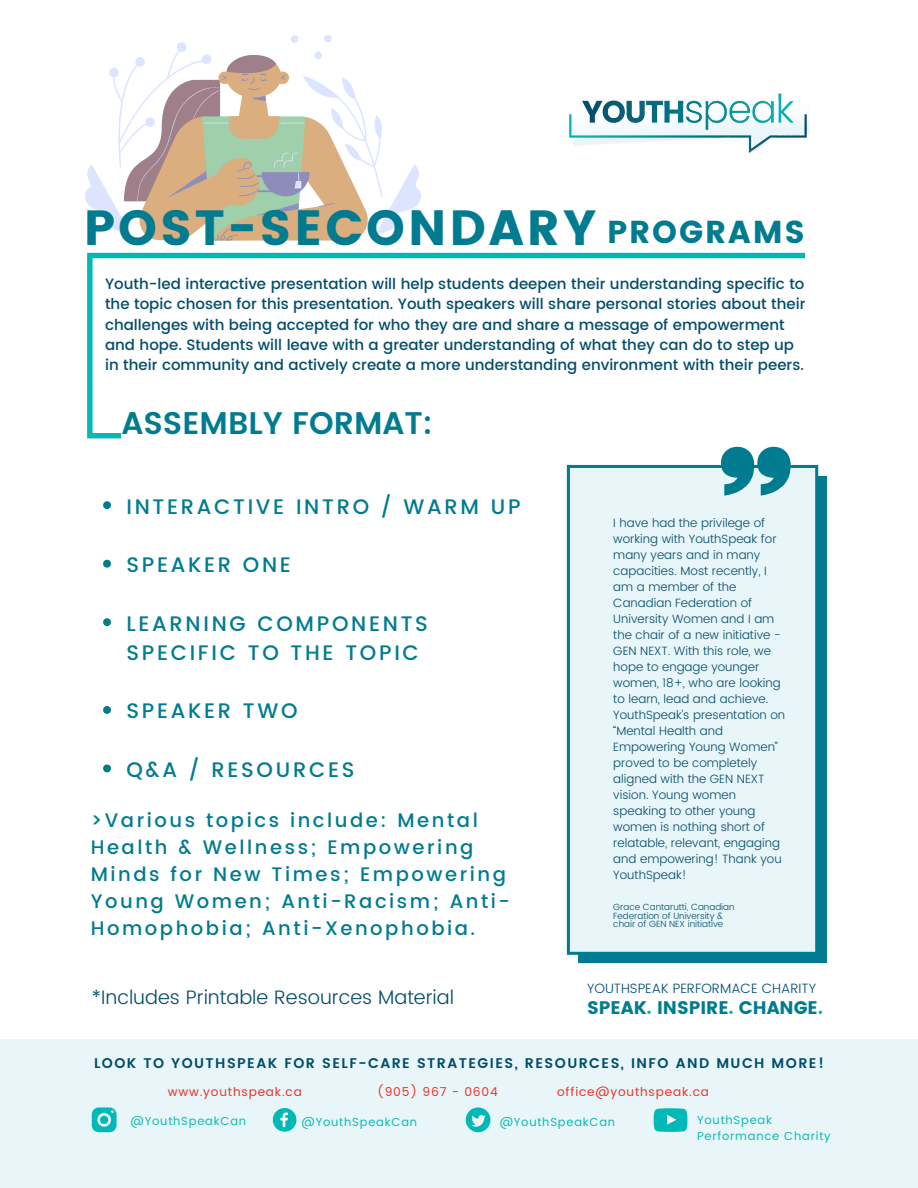
<style>
.page{position:relative;width:918px;height:1188px;background:#fff}
.page>*{position:absolute;margin:0;border:0;box-sizing:border-box;transform-origin:0 0}
.t1{font:49.35px "Poppins";letter-spacing:.06em;color:#007b90}
.t2{font:31.65px "Poppins";letter-spacing:.06em;color:#007b90}
.t3{font:600 31.2px "Poppins";color:#007b90}
.t4{font:500 21px/29.2px "Poppins";letter-spacing:.13em;color:#007b90}
.t5{font:500 19.5px/27px "Poppins";letter-spacing:.13em;color:#007b90}
.t6{font:300 19.5px "Poppins";color:#004c6b}
.t7{font:18.15px "Poppins";color:#007b90}
.t8{font:500 15px/20.2px "Poppins";color:#004c6b}
.t9{font:600 14.1px "Poppins";letter-spacing:.105em;color:#004c6b}
.t10{font:300 13.5px "Poppins";color:#004c6b}
.t11{font:12.15px "Poppins";letter-spacing:.07em;color:#ee3125}
.t12{font:300 12px/16px "Poppins";color:#004c6b}
.t13{font:11.55px "Poppins";letter-spacing:.07em;color:#0cbab4}
.t14{font:300 9px/8.2px "Poppins";color:#004c6b}
.s1{color:#00b8b6}
</style>
<div class="page">
<div style="left:0;top:1039px;width:918px;height:149px;background:#e9f6f9"></div>
<svg style="left:273px;top:1108px;width:23px;height:24px"></svg>
<svg style="left:654px;top:1108px;width:33px;height:24px"></svg>
<div style="left:466px;top:1107px;width:24px;height:25px;background:#00b8b6;border-radius:50%"></div>
<svg style="left:471px;top:1115px;width:15px;height:12px"></svg>
<svg style="left:92px;top:1107px;width:25px;height:25px"></svg>
<svg style="left:85px;top:35px;width:336px;height:206px"></svg>
<img style="left:569px;top:93px;width:241px;height:60px">
<div style="left:578px;top:476px;width:249px;height:487px;background:#007b90"></div>
<div style="left:567px;top:465px;width:251px;height:490px;background:#e9f6f9"></div>
<svg style="left:103px;top:501px;width:8px;height:8px"></svg>
<svg style="left:103px;top:560px;width:8px;height:8px"></svg>
<svg style="left:103px;top:618px;width:8px;height:8px"></svg>
<svg style="left:103px;top:706px;width:8px;height:8px"></svg>
<svg style="left:103px;top:765px;width:8px;height:7px"></svg>
<svg style="left:87px;top:253px;width:718px;height:185px"></svg>
<div style="left:121px;top:411px;width:797px;height:47px;background:#fff"></div>
<svg style="left:721px;top:447px;width:70px;height:49px"></svg>
<p class="t1" style="left:84px;top:199px;width:515px">POST-SECONDARY</p>
<p class="t2" style="left:607px;top:213px;width:199px">PROGRAMS</p>
<p class="t8" style="left:105px;top:274px;width:702px">Youth-led interactive presentation will help students deepen their understanding specific to the topic chosen for this presentation. Youth speakers will share personal stories about their challenges with being accepted for who they are and share a message of empowerment and hope. Students will leave with a greater understanding of what they can do to step up in their community and actively create a more understanding environment with their peers.</p>
<p class="t3" style="left:121px;top:405px;width:313px">ASSEMBLY FORMAT:</p>
<p class="t4" style="left:126px;top:492px;width:396px">INTERACTIVE INTRO / WARM UP</p>
<p class="t4" style="left:126px;top:550px;width:166px">SPEAKER ONE</p>
<p class="t4" style="left:126px;top:609px;width:303px">LEARNING COMPONENTS<br>SPECIFIC TO THE TOPIC</p>
<p class="t4" style="left:126px;top:697px;width:173px">SPEAKER TWO</p>
<p class="t4" style="left:126px;top:755px;width:229px">Q&amp;A / RESOURCES</p>
<p class="t5" style="left:91px;top:807px;width:421px">&gt;Various topics include: Mental<br>Health &amp; Wellness; Empowering<br>Minds for New Times; Empowering<br>Young Women; Anti-Racism; Anti-<br>Homophobia; Anti-Xenophobia.</p>
<p class="t6" style="left:92px;top:986px;width:364px">*Includes Printable Resources Material</p>
<p class="t12" style="left:613px;top:514px;width:173px">I have had the privilege of working with YouthSpeak for many years and in many capacities. Most recently, I am a member of the<br>Canadian Federation of<br>University Women and I am the chair of a new initiative -<br>GEN NEXT. With this role, we hope to engage younger women, 18+, who are looking to learn, lead and achieve.<br>YouthSpeak’s presentation on “Mental Health and<br>Empowering Young Women” proved to be completely aligned with the GEN NEXT vision. Young women speaking to other young women is nothing short of relatable, relevant, engaging and empowering! Thank you<br>YouthSpeak!</p>
<p class="t14" style="left:613px;top:903px;width:123px">Grace Cantarutti, Canadian<br>Federation of University &amp;</p>
<p class="t14" style="left:613px;top:920px;width:111px">chair of GEN NEX initiative</p>
<p class="t10" style="left:587px;top:981px;width:230px">YOUTHSPEAK PERFORMACE CHARITY</p>
<p class="t7" style="left:587px;top:997px;width:237px">SPEAK<span class="s1">.</span> INSPIRE<span class="s1">.</span> CHANGE<span class="s1">.</span></p>
<p class="t9" style="left:94px;top:1055px;width:731px">LOOK TO YOUTHSPEAK FOR SELF-CARE STRATEGIES, RESOURCES, INFO AND MUCH MORE!</p>
<p class="t11" style="left:377px;top:1085px;width:122px">(905) 967 - 0604</p>
<p class="t11" style="left:168px;top:1085px;width:136px">www.youthspeak.ca</p>
<p class="t11" style="left:557px;top:1085px;width:153px">office@youthspeak.ca</p>
<p class="t13" style="left:131px;top:1114px;width:117px">@YouthSpeakCan</p>
<p class="t13" style="left:302px;top:1115px;width:117px">@YouthSpeakCan</p>
<p class="t13" style="left:500px;top:1115px;width:117px">@YouthSpeakCan</p>
<p class="t13" style="left:697px;top:1113px;width:76px">YouthSpeak</p>
<p class="t13" style="left:697px;top:1129px;width:135px">Performance Charity</p>
</div>
